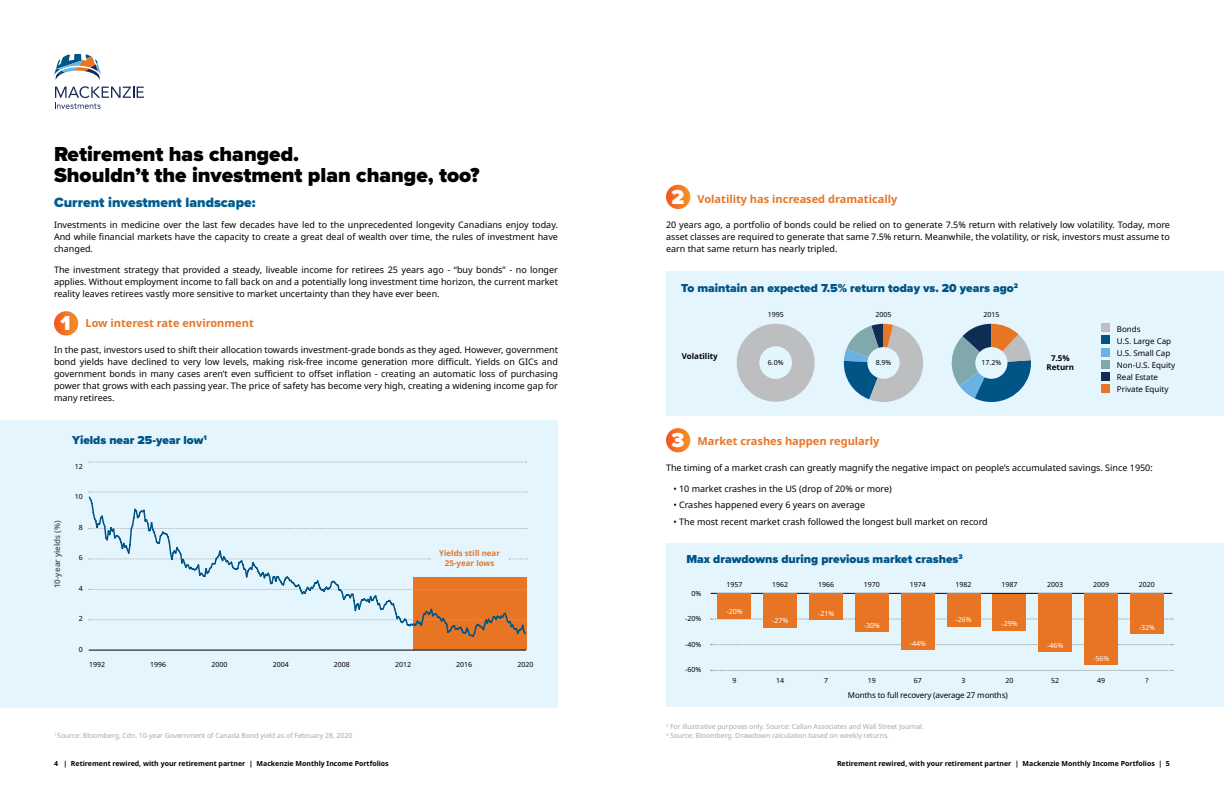
<style>
.page{position:relative;width:1224px;height:792px;background:#fff}
.page>*{position:absolute;margin:0;border:0;box-sizing:border-box;transform-origin:0 0}
.t1{font:900 21px/21px "Proxima Nova";color:#000}
.t2{font:900 21px "Proxima Nova";color:#fff}
.t3{font:900 14px "Proxima Nova";color:#005d8e}
.t4{font:900 12px "Proxima Nova";color:#005486}
.t5{font:700 11px "Noto Sans";color:#e87524}
.t6{font:9px/12px "Noto Sans";color:#000;text-align:justify}
.t7{font:8px/12px "Noto Sans";color:#000}
.t8{font:8px "Noto Sans";letter-spacing:-.02em;color:#000}
.t9{font:700 8px/10px "Noto Sans";color:#e87524;text-align:center}
.t10{font:700 8px/9px "Noto Sans";color:#000;text-align:center}
.t11{font:600 8px "Noto Sans";color:#58595b}
.t12{font:7px/9px "Noto Sans";letter-spacing:-.01em;color:#a7a9ac}
.t13{font:700 7px "Noto Sans";color:#000}
.t14{font:7px "Noto Sans";color:#000}
.t15{font:7px "Noto Sans";color:#fff}
</style>
<div class="page">
<div style="left:0;top:420px;width:558px;height:287px;background:#e5f5fd"></div>
<div style="left:666px;top:271px;width:558px;height:144px;background:#e5f5fd"></div>
<div style="left:666px;top:543px;width:558px;height:164px;background:#e5f5fd"></div>
<svg style="left:54px;top:54px;width:47px;height:26px"></svg>
<svg style="left:55px;top:86px;width:89px;height:23px"></svg>
<svg style="left:54px;top:311px;width:24px;height:25px"></svg>
<div style="left:666px;top:185px;width:24px;height:24px;background:linear-gradient(to right,#f15a27,#f78f22);border-radius:12px"></div>
<div style="left:666px;top:428px;width:24px;height:24px;background:linear-gradient(to right,#f15824,#f79024);border-radius:12px"></div>
<div style="left:737px;top:324px;width:78px;height:78px;background:#bcbec0;border-radius:50%"></div>
<div style="left:759px;top:346px;width:33px;height:33px;background:#e3f5fd;border-radius:50%"></div>
<svg style="left:843px;top:324px;width:81px;height:78px"></svg>
<div style="left:867px;top:347px;width:33px;height:32px;background:#e3f5fd;border-radius:50%"></div>
<svg style="left:951px;top:324px;width:80px;height:78px"></svg>
<div style="left:975px;top:347px;width:32px;height:32px;background:#e3f5fd;border-radius:50%"></div>
<hr style="left:711px;top:593px;width:461px;height:1px;background:#000">
<svg style="left:711px;top:619px;width:462px;height:1px"></svg>
<svg style="left:711px;top:644px;width:462px;height:1px"></svg>
<svg style="left:711px;top:670px;width:462px;height:1px"></svg>
<div style="left:718px;top:594px;width:33px;height:25px;background:#e87524"></div>
<div style="left:764px;top:594px;width:33px;height:34px;background:#e87524"></div>
<div style="left:810px;top:594px;width:33px;height:26px;background:#e87524"></div>
<div style="left:855px;top:594px;width:34px;height:38px;background:#e87524"></div>
<div style="left:947px;top:594px;width:33px;height:33px;background:#e87524"></div>
<div style="left:993px;top:594px;width:33px;height:37px;background:#e87524"></div>
<div style="left:1039px;top:594px;width:33px;height:58px;background:#e87524"></div>
<div style="left:1085px;top:594px;width:33px;height:71px;background:#e87524"></div>
<div style="left:1130px;top:594px;width:33px;height:40px;background:#e87524"></div>
<div style="left:901px;top:594px;width:33px;height:56px;background:#e87524"></div>
<div style="left:413px;top:577px;width:113px;height:73px;background:#e87524"></div>
<svg style="left:89px;top:462px;width:438px;height:1px"></svg>
<hr style="left:89px;top:650px;width:437px;height:1px;background:#000">
<svg style="left:88px;top:492px;width:439px;height:146px"></svg>
<div style="left:1101px;top:384px;width:9px;height:8px;background:#e87524"></div>
<div style="left:1101px;top:324px;width:9px;height:8px;background:#bcbec0"></div>
<div style="left:1101px;top:336px;width:9px;height:8px;background:#005486"></div>
<div style="left:1101px;top:348px;width:9px;height:8px;background:#6ab2e2"></div>
<div style="left:1101px;top:360px;width:9px;height:8px;background:#81a8ac"></div>
<div style="left:1101px;top:372px;width:9px;height:8px;background:#0f2d52"></div>
<h1 class="t1" style="left:54px;top:144px;width:427px">Retirement has changed.<br>Shouldn’t the investment plan change, too?</h1>
<h2 class="t3" style="left:54px;top:192px;width:203px">Current investment landscape:</h2>
<p class="t6" style="left:54px;top:219px;width:506px">Investments in medicine over the last few decades have led to the unprecedented longevity Canadians enjoy today.<br>And while financial markets have the capacity to create a great deal of wealth over time, the rules of investment have changed.</p>
<p class="t6" style="left:54px;top:264px;width:505px">The investment strategy that provided a steady, liveable income for retirees 25 years ago - “buy bonds” - no longer applies. Without employment income to fall back on and a potentially long investment time horizon, the current market reality leaves retirees vastly more sensitive to market uncertainty than they have ever been.</p>
<p class="t5" style="left:86px;top:315px;width:170px">Low interest rate environment</p>
<p class="t6" style="left:54px;top:344px;width:506px">In the past, investors used to shift their allocation towards investment-grade bonds as they aged. However, government bond yields have declined to very low levels, making risk-free income generation more difficult. Yields on GICs and government bonds in many cases aren’t even sufficient to offset inflation - creating an automatic loss of purchasing power that grows with each passing year. The price of safety has become very high, creating a widening income gap for many retirees.</p>
<h1 class="t2" style="left:61px;top:307px;width:12px">1</h1>
<p class="t11" style="left:52px;top:588px;width:69px;rotate:-90deg">10-year yields (%)</p>
<h3 class="t4" style="left:72px;top:431px;width:136px">Yields near 25-year low<sup>1</sup></h3>
<p class="t14" style="left:75px;top:461px;width:10px">12</p>
<p class="t14" style="left:75px;top:492px;width:10px">10</p>
<p class="t14" style="left:79px;top:522px;width:6px">8</p>
<p class="t14" style="left:79px;top:553px;width:6px">6</p>
<p class="t14" style="left:79px;top:583px;width:6px">4</p>
<p class="t14" style="left:79px;top:614px;width:6px">2</p>
<p class="t14" style="left:79px;top:644px;width:6px">0</p>
<p class="t9" style="left:439px;top:549px;width:63px">Yields still near<br>25-year lows</p>
<p class="t14" style="left:89px;top:659px;width:18px">1992</p>
<p class="t14" style="left:150px;top:659px;width:18px">1996</p>
<p class="t14" style="left:211px;top:659px;width:18px">2000</p>
<p class="t14" style="left:273px;top:659px;width:18px">2004</p>
<p class="t14" style="left:334px;top:659px;width:18px">2008</p>
<p class="t14" style="left:395px;top:659px;width:18px">2012</p>
<p class="t14" style="left:456px;top:659px;width:18px">2016</p>
<p class="t14" style="left:517px;top:659px;width:18px">2020</p>
<h1 class="t2" style="left:672px;top:181px;width:14px">2</h1>
<p class="t5" style="left:698px;top:191px;width:201px">Volatility has increased dramatically</p>
<p class="t6" style="left:666px;top:219px;width:506px">20 years ago, a portfolio of bonds could be relied on to generate 7.5% return with relatively low volatility. Today, more asset classes are required to generate that same 7.5% return. Meanwhile, the volatility, or risk, investors must assume to earn that same return has nearly tripled.</p>
<h3 class="t4" style="left:681px;top:279px;width:338px">To maintain an expected 7.5% return today vs. 20 years ago<sup>2</sup></h3>
<p class="t14" style="left:768px;top:310px;width:18px">1995</p>
<p class="t14" style="left:876px;top:310px;width:18px">2005</p>
<p class="t14" style="left:983px;top:310px;width:18px">2015</p>
<p class="t10" style="left:682px;top:351px;width:38px">Volatility</p>
<p class="t10" style="left:1047px;top:354px;width:29px">7.5%<br>Return</p>
<p class="t14" style="left:768px;top:358px;width:17px">6.0%</p>
<p class="t14" style="left:876px;top:358px;width:17px">8.9%</p>
<p class="t14" style="left:982px;top:358px;width:21px">17.2%</p>
<p class="t7" style="left:1117px;top:323px;width:60px">Bonds<br>U.S. Large Cap<br>U.S. Small Cap<br>Non-U.S. Equity<br>Real Estate<br>Private Equity</p>
<h1 class="t2" style="left:672px;top:424px;width:14px">3</h1>
<p class="t5" style="left:698px;top:433px;width:184px">Market crashes happen regularly</p>
<p class="t6" style="left:666px;top:462px;width:488px">The timing of a market crash can greatly magnify the negative impact on people’s accumulated savings. Since 1950:</p>
<p class="t6" style="left:673px;top:483px;width:220px">• 10 market crashes in the US (drop of 20% or more)</p>
<p class="t6" style="left:673px;top:499px;width:193px">• Crashes happened every 6 years on average</p>
<p class="t6" style="left:673px;top:516px;width:316px">• The most recent market crash followed the longest bull market on record</p>
<h3 class="t4" style="left:686px;top:551px;width:278px">Max drawdowns during previous market crashes<sup>3</sup></h3>
<p class="t14" style="left:726px;top:579px;width:18px">1957</p>
<p class="t14" style="left:772px;top:579px;width:18px">1962</p>
<p class="t14" style="left:818px;top:579px;width:18px">1966</p>
<p class="t14" style="left:864px;top:579px;width:18px">1970</p>
<p class="t14" style="left:910px;top:579px;width:18px">1974</p>
<p class="t14" style="left:956px;top:579px;width:18px">1982</p>
<p class="t14" style="left:1001px;top:579px;width:18px">1987</p>
<p class="t14" style="left:1047px;top:579px;width:18px">2003</p>
<p class="t14" style="left:1093px;top:579px;width:18px">2009</p>
<p class="t14" style="left:1139px;top:579px;width:18px">2020</p>
<p class="t14" style="left:692px;top:588px;width:11px">0%</p>
<p class="t14" style="left:685px;top:614px;width:18px">-20%</p>
<p class="t14" style="left:685px;top:639px;width:18px">-40%</p>
<p class="t14" style="left:685px;top:665px;width:18px">-60%</p>
<p class="t15" style="left:726px;top:607px;width:18px">-20%</p>
<p class="t15" style="left:772px;top:616px;width:18px">-27%</p>
<p class="t15" style="left:818px;top:608px;width:18px">-21%</p>
<p class="t15" style="left:864px;top:620px;width:18px">-30%</p>
<p class="t15" style="left:910px;top:638px;width:18px">-44%</p>
<p class="t15" style="left:956px;top:615px;width:18px">-26%</p>
<p class="t15" style="left:1001px;top:618px;width:18px">-29%</p>
<p class="t15" style="left:1047px;top:641px;width:18px">-46%</p>
<p class="t15" style="left:1093px;top:653px;width:18px">-56%</p>
<p class="t15" style="left:1139px;top:622px;width:18px">-32%</p>
<p class="t14" style="left:732px;top:676px;width:6px">9</p>
<p class="t14" style="left:776px;top:676px;width:10px">14</p>
<p class="t14" style="left:824px;top:676px;width:6px">7</p>
<p class="t14" style="left:868px;top:676px;width:10px">19</p>
<p class="t14" style="left:914px;top:676px;width:10px">67</p>
<p class="t14" style="left:962px;top:676px;width:6px">3</p>
<p class="t14" style="left:1005px;top:676px;width:10px">20</p>
<p class="t14" style="left:1051px;top:676px;width:10px">52</p>
<p class="t14" style="left:1097px;top:676px;width:10px">49</p>
<p class="t14" style="left:1145px;top:676px;width:5px">?</p>
<p class="t8" style="left:848px;top:689px;width:161px">Months to full recovery (average 27 months)</p>
<p class="t12" style="left:54px;top:731px;width:300px"><sup>1</sup> Source: Bloomberg, Cdn. 10-year Government of Canada Bond yield as of February 28, 2020</p>
<p class="t12" style="left:666px;top:722px;width:259px"><sup>2</sup> For illustrative purposes only. Source: Callan Associates and Wall Street Journal.<br><sup>3</sup> Source: Bloomberg. Drawdown calculation based on weekly returns.</p>
<p class="t13" style="left:54px;top:759px;width:336px">4 | Retirement rewired, with your retirement partner | Mackenzie Monthly Income Portfolios</p>
<p class="t13" style="left:837px;top:759px;width:334px">Retirement rewired, with your retirement partner | Mackenzie Monthly Income Portfolios | 5</p>
</div>
